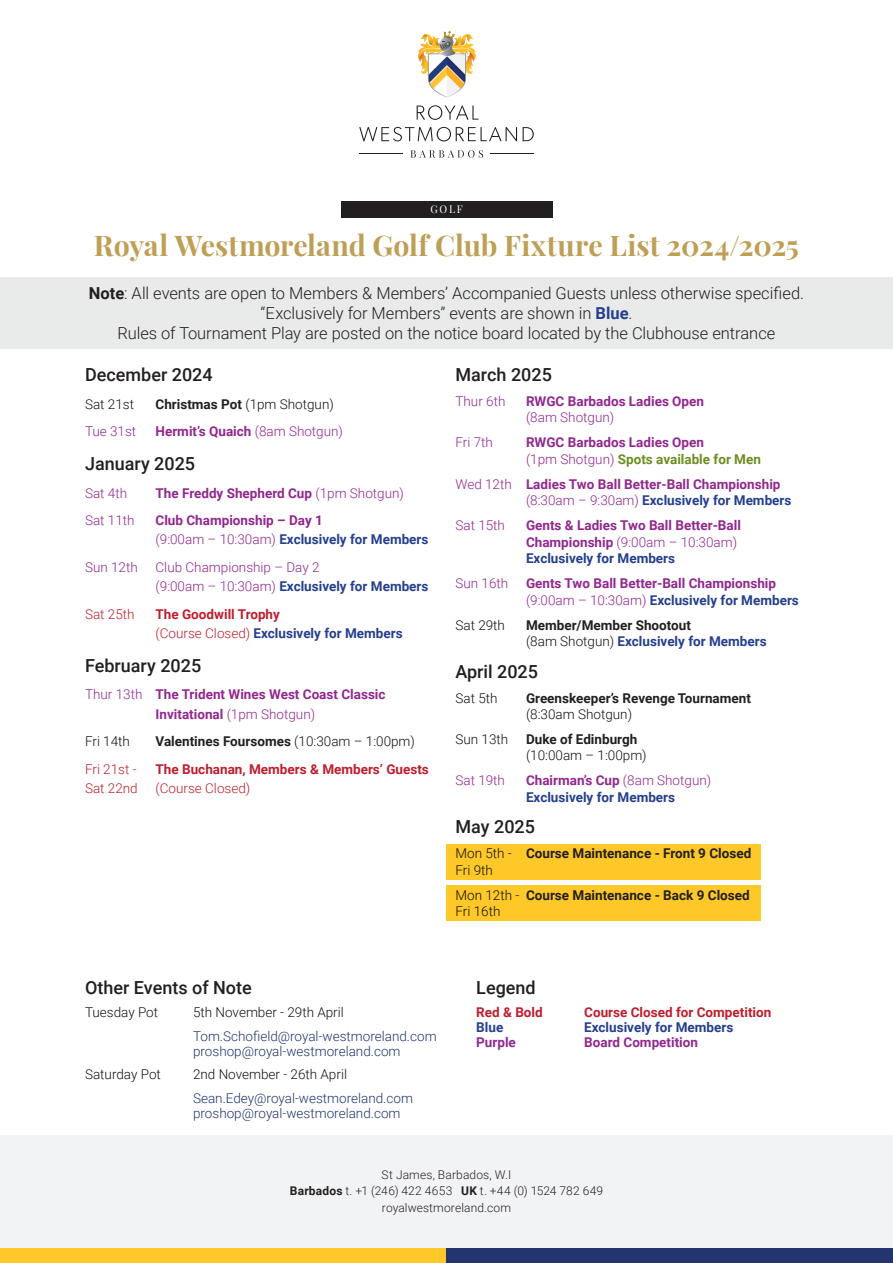
<style>
.page{position:relative;width:893px;height:1263px;background:#fff}
.page>*{position:absolute;margin:0;border:0;box-sizing:border-box;transform-origin:0 0}
.t1{font:700 28.5px "Playfair Display";color:#be9f56}
.RWM_Fixtures_Month{font:500 18px "Roboto";color:#231f20}
.t2{font:300 16.5px "Roboto";letter-spacing:-.005em;color:#231f20}
.RWM_Fixtures_Dates{font:700 13.5px/16.5px "Roboto";color:#92278f}
.RWM_Fixtures_Dates-2{font:700 13.5px/16.5px "Roboto";color:#231f20}
.RWM_Fixtures_Dates-3{font:300 13.5px/16.5px "Roboto";color:#101216}
.RWM_Fixtures_Dates-4{font:300 13.5px/15px "Roboto";color:#22356e}
.RWM_Fixtures_Dates-5{font:700 13.5px/19px "Roboto";color:#253f8e}
.RWM_Fixtures_Dates-6{font:300 13.5px/19px "Roboto";color:#92278f}
.RWM_Fixtures_Dates-7{font:700 13.5px "Roboto";color:#be1e2d}
.RWM_Fixtures_Dates-8{font:300 13.5px "Roboto";color:#be1e2d}
.t3{font:300 12px/16.5px "Roboto";letter-spacing:.01em;color:#231f20;text-align:center}
.t4{font:10.5px "Playfair Display";color:#fff}
.s1{font-weight:700}
.s2{font-weight:700;color:#253f8e}
.s3{font-weight:300;color:#101216}
.s4{font-weight:300}
.s5{color:#253f8e}
.s6{color:#be1e2d}
.s7{font-weight:300;color:#be1e2d}
.s8{color:#6d8d23}
.s9{font-weight:700;color:#231f20}
.s10{color:#92278f}
.s11{font-weight:300;color:#92278f}
</style>
<div class="page">
<svg style="left:417px;top:105px;width:62px;height:15px"></svg>
<svg style="left:359px;top:127px;width:158px;height:14px"></svg>
<svg style="left:523px;top:127px;width:11px;height:14px"></svg>
<svg style="left:410px;top:150px;width:73px;height:8px"></svg>
<hr style="left:491px;top:154px;width:43px;height:1px;background:#231f20">
<hr style="left:359px;top:154px;width:44px;height:1px;background:#231f20">
<svg style="left:417px;top:31px;width:59px;height:67px"></svg>
<div style="left:341px;top:201px;width:211px;height:17px;background:#231f20"></div>
<div style="left:0;top:1135px;width:893px;height:128px;background:#f2f3f4"></div>
<div style="left:0;top:1248px;width:446px;height:15px;background:#fdc828"></div>
<div style="left:446px;top:1248px;width:447px;height:15px;background:#22356e"></div>
<div style="left:446px;top:844px;width:315px;height:36px;background:#fdc828"></div>
<div style="left:446px;top:885px;width:315px;height:36px;background:#fdc828"></div>
<div style="left:0;top:277px;width:893px;height:72px;background:#e9eaea"></div>
<p class="t4" style="left:431px;top:201px;width:34px">GOLF</p>
<p class="t1" style="left:94px;top:223px;width:706px">Royal Westmoreland Golf Club Fixture List 2024/2025</p>
<p class="t2" style="left:89px;top:282px;width:717px"><span class="s1">Note</span>: All events are open to Members &amp; Members’ Accompanied Guests unless otherwise specified.</p>
<p class="t2" style="left:260px;top:302px;width:374px">“Exclusively for Members” events are shown in <span class="s2">Blue</span>.</p>
<p class="t2" style="left:118px;top:321px;width:659px">Rules of Tournament Play are posted on the notice board located by the Clubhouse entrance</p>
<p class="RWM_Fixtures_Month" style="left:85px;top:362px;width:129px">December 2024</p>
<p class="RWM_Fixtures_Dates-3" style="left:85px;top:395px;width:50px">Sat 21st</p>
<p class="RWM_Fixtures_Dates-2" style="left:156px;top:395px;width:180px">Christmas Pot <span class="s3">(1pm Shotgun)</span></p>
<p class="RWM_Fixtures_Dates-6" style="left:85px;top:421px;width:53px">Tue 31st</p>
<p class="RWM_Fixtures_Dates" style="left:156px;top:422px;width:189px">Hermit’s Quaich <span class="s4">(8am Shotgun)</span></p>
<p class="RWM_Fixtures_Month" style="left:85px;top:451px;width:112px">January 2025</p>
<p class="RWM_Fixtures_Dates-6" style="left:85px;top:483px;width:44px">Sat 4th</p>
<p class="RWM_Fixtures_Dates" style="left:156px;top:484px;width:250px">The Freddy Shepherd Cup <span class="s4">(1pm Shotgun)</span></p>
<p class="RWM_Fixtures_Dates-6" style="left:85px;top:511px;width:51px">Sat 11th</p>
<p class="RWM_Fixtures_Dates" style="left:156px;top:511px;width:274px;line-height:19px">Club Championship – Day 1<br><span class="s4">(9:00am – 10:30am)</span> <span class="s5">Exclusively for Members</span></p>
<p class="RWM_Fixtures_Dates-6" style="left:85px;top:557px;width:54px">Sun 12th</p>
<p class="RWM_Fixtures_Dates-6" style="left:156px;top:557px;width:274px">Club Championship – Day 2<br>(9:00am – 10:30am) <span class="s2">Exclusively for Members</span></p>
<p class="RWM_Fixtures_Dates-8" style="left:85px;top:604px;width:51px">Sat 25th</p>
<p class="RWM_Fixtures_Dates-5" style="left:156px;top:604px;width:249px"><span class="s6">The Goodwill Trophy<br></span><span class="s7">(Course Closed)</span> Exclusively for Members</p>
<p class="RWM_Fixtures_Month" style="left:85px;top:653px;width:118px">February 2025</p>
<p class="RWM_Fixtures_Dates" style="left:85px;top:685px;width:302px;line-height:19px;text-align:center"><span class="s4">Thur 13th</span> The Trident Wines West Coast Classic<br>Invitational <span class="s4">(1pm Shotgun)</span></p>
<p class="RWM_Fixtures_Dates-3" style="left:85px;top:732px;width:46px">Fri 14th</p>
<p class="RWM_Fixtures_Dates-2" style="left:156px;top:732px;width:261px">Valentines Foursomes <span class="s3">(10:30am – 1:00pm)</span></p>
<p class="RWM_Fixtures_Dates-8" style="left:85px;top:759px;width:53px">Fri 21st -</p>
<p class="RWM_Fixtures_Dates-7" style="left:156px;top:759px;width:275px">The Buchanan, Members &amp; Members’ Guests</p>
<p class="RWM_Fixtures_Dates-8" style="left:85px;top:778px;width:54px">Sat 22nd</p>
<p class="RWM_Fixtures_Dates-8" style="left:156px;top:778px;width:96px">(Course Closed)</p>
<p class="RWM_Fixtures_Month" style="left:455px;top:362px;width:98px">March 2025</p>
<p class="RWM_Fixtures_Dates-6" style="left:455px;top:391px;width:51px">Thur 6th</p>
<p class="RWM_Fixtures_Dates" style="left:526px;top:392px;width:180px">RWGC Barbados Ladies Open <span class="s4">(8am Shotgun)</span></p>
<p class="RWM_Fixtures_Dates-6" style="left:455px;top:432px;width:39px">Fri 7th</p>
<p class="RWM_Fixtures_Dates" style="left:526px;top:434px;width:236px">RWGC Barbados Ladies Open<br><span class="s4">(1pm Shotgun)</span> <span class="s8">Spots available for Men</span></p>
<p class="RWM_Fixtures_Dates" style="left:526px;top:475px;width:267px;text-indent:-70px"><span class="s4">Wed 12th</span> Ladies Two Ball Better-Ball Championship <span class="s4">(8:30am – 9:30am)</span> <span class="s5">Exclusively for Members</span></p>
<p class="RWM_Fixtures_Dates-6" style="left:455px;top:515px;width:51px">Sat 15th</p>
<p class="RWM_Fixtures_Dates" style="left:526px;top:517px;width:216px">Gents &amp; Ladies Two Ball Better-Ball<br>Championship <span class="s4">(9:00am – 10:30am)<br></span><span class="s5">Exclusively for Members</span></p>
<p class="RWM_Fixtures_Dates-6" style="left:455px;top:573px;width:54px">Sun 16th</p>
<p class="RWM_Fixtures_Dates" style="left:526px;top:574px;width:274px">Gents Two Ball Better-Ball Championship <span class="s4">(9:00am – 10:30am)</span> <span class="s5">Exclusively for Members</span></p>
<p class="RWM_Fixtures_Dates-3" style="left:455px;top:616px;width:51px">Sat 29th</p>
<p class="RWM_Fixtures_Dates-2" style="left:526px;top:616px;width:242px">Member/Member Shootout<br><span class="s3">(8am Shotgun)</span> <span class="s5">Exclusively for Members</span></p>
<p class="RWM_Fixtures_Month" style="left:455px;top:658px;width:84px">April 2025</p>
<p class="RWM_Fixtures_Dates-3" style="left:455px;top:689px;width:44px">Sat 5th</p>
<p class="RWM_Fixtures_Dates-2" style="left:526px;top:689px;width:226px">Greenskeeper’s Revenge Tournament <span class="s3">(8:30am Shotgun)</span></p>
<p class="RWM_Fixtures_Dates-3" style="left:455px;top:730px;width:54px">Sun 13th</p>
<p class="RWM_Fixtures_Dates-3" style="left:526px;top:730px;width:122px"><span class="s9">Duke of Edinburgh </span>(10:00am – 1:00pm)</p>
<p class="RWM_Fixtures_Dates-6" style="left:455px;top:770px;width:51px">Sat 19th</p>
<p class="RWM_Fixtures_Dates-5" style="left:526px;top:772px;width:187px;line-height:16.5px"><span class="s10">Chairman’s Cup</span> <span class="s11">(8am Shotgun)<br></span>Exclusively for Members</p>
<p class="RWM_Fixtures_Month" style="left:455px;top:814px;width:81px">May 2025</p>
<p class="RWM_Fixtures_Dates-2" style="left:455px;top:845px;width:297px"><span class="s3">Mon 5th -</span> Course Maintenance - Front 9 Closed<br><span class="s3">Fri 9th</span></p>
<p class="RWM_Fixtures_Dates-2" style="left:455px;top:886px;width:296px"><span class="s3">Mon 12th -</span> Course Maintenance - Back 9 Closed<br><span class="s3">Fri 16th</span></p>
<p class="RWM_Fixtures_Month" style="left:85px;top:975px;width:168px">Other Events of Note</p>
<p class="RWM_Fixtures_Dates-3" style="left:85px;top:1004px;width:75px">Tuesday Pot</p>
<p class="RWM_Fixtures_Dates-3" style="left:193px;top:1004px;width:152px">5th November - 29th April</p>
<p class="RWM_Fixtures_Dates-4" style="left:193px;top:1028px;width:245px">Tom.Schofield@royal-westmoreland.com proshop@royal-westmoreland.com</p>
<p class="RWM_Fixtures_Dates-3" style="left:85px;top:1066px;width:77px">Saturday Pot</p>
<p class="RWM_Fixtures_Dates-3" style="left:193px;top:1066px;width:155px">2nd November - 26th April</p>
<p class="RWM_Fixtures_Dates-4" style="left:193px;top:1090px;width:221px">Sean.Edey@royal-westmoreland.com proshop@royal-westmoreland.com</p>
<p class="RWM_Fixtures_Month" style="left:476px;top:975px;width:61px">Legend</p>
<p class="RWM_Fixtures_Dates-7" style="left:476px;top:1003px;width:68px">Red &amp; Bold</p>
<p class="RWM_Fixtures_Dates-7" style="left:584px;top:1003px;width:189px">Course Closed for Competition</p>
<p class="RWM_Fixtures_Dates-5" style="left:476px;top:1017px;width:29px">Blue</p>
<p class="RWM_Fixtures_Dates-5" style="left:584px;top:1017px;width:151px">Exclusively for Members</p>
<p class="RWM_Fixtures_Dates" style="left:476px;top:1034px;width:41px">Purple</p>
<p class="RWM_Fixtures_Dates" style="left:584px;top:1034px;width:115px">Board Competition</p>
<p class="t3" style="left:290px;top:1166px;width:315px">St James, Barbados, W.I<br><span class="s1">Barbados</span> t. +1 (246) 422 4653 <span class="s1">UK</span> t. +44 (0) 1524 782 649 royalwestmoreland.com</p>
</div>
